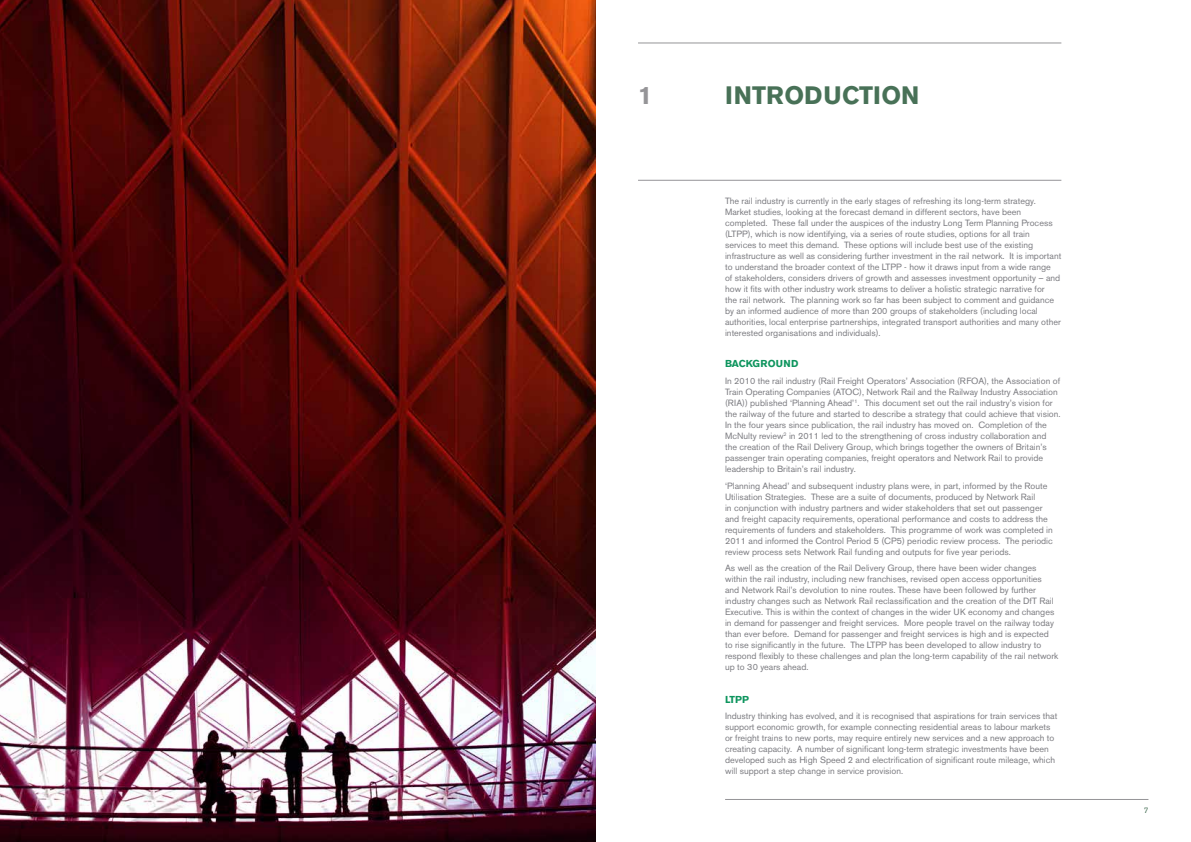
<style>
.page{position:relative;width:1191px;height:842px;background:#fff}
.page>*{position:absolute;margin:0;border:0;box-sizing:border-box;transform-origin:0 0}
.t1{font:700 25px "Akzidenz Grotesk BE";color:#487157}
.t2{font:700 25px "Akzidenz Grotesk BE";color:#959497}
.t3{font:700 10px "Akzidenz Grotesk BE";color:#0e955e}
.t4{font:9px/11px "Akzidenz Grotesk BE";color:#7c7c81}
.t5{font:8px "Akzidenz Grotesk BE";color:#487157}
</style>
<div class="page">
<hr style="left:725px;top:799px;width:423px;height:1px;background:#959497">
<img style="left:0;top:0;width:595px;height:842px">
<hr style="left:638px;top:43px;width:423px;height:1px;background:#959497">
<hr style="left:638px;top:180px;width:423px;height:1px;background:#959497">
<h1 class="t2" style="left:638px;top:81px;width:16px">1</h1>
<h1 class="t1" style="left:725px;top:81px;width:196px">INTRODUCTION</h1>
<p class="t4" style="left:725px;top:196px;width:338px">The rail industry is currently in the early stages of refreshing its long-term strategy.<br>Market studies, looking at the forecast demand in different sectors, have been completed. These fall under the auspices of the industry Long Term Planning Process (LTPP), which is now identifying, via a series of route studies, options for all train services to meet this demand. These options will include best use of the existing infrastructure as well as considering further investment in the rail network. It is important to understand the broader context of the LTPP - how it draws input from a wide range<br>of stakeholders, considers drivers of growth and assesses investment opportunity – and how it fits with other industry work streams to deliver a holistic strategic narrative for<br>the rail network. The planning work so far has been subject to comment and guidance by an informed audience of more than 200 groups of stakeholders (including local authorities, local enterprise partnerships, integrated transport authorities and many other interested organisations and individuals).</p>
<p class="t3" style="left:725px;top:358px;width:75px">BACKGROUND</p>
<p class="t4" style="left:725px;top:375px;width:337px">In 2010 the rail industry (Rail Freight Operators’ Association (RFOA), the Association of Train Operating Companies (ATOC), Network Rail and the Railway Industry Association (RIA)) published ‘Planning Ahead’<sup>1</sup>. This document set out the rail industry’s vision for the railway of the future and started to describe a strategy that could achieve that vision.<br>In the four years since publication, the rail industry has moved on. Completion of the McNulty review<sup>2</sup> in 2011 led to the strengthening of cross industry collaboration and the creation of the Rail Delivery Group, which brings together the owners of Britain’s passenger train operating companies, freight operators and Network Rail to provide leadership to Britain’s rail industry.</p>
<p class="t4" style="left:725px;top:480px;width:329px">‘Planning Ahead’ and subsequent industry plans were, in part, informed by the Route Utilisation Strategies. These are a suite of documents, produced by Network Rail<br>in conjunction with industry partners and wider stakeholders that set out passenger and freight capacity requirements, operational performance and costs to address the requirements of funders and stakeholders. This programme of work was completed in 2011 and informed the Control Period 5 (CP5) periodic review process. The periodic review process sets Network Rail funding and outputs for five year periods.</p>
<p class="t4" style="left:725px;top:563px;width:335px">As well as the creation of the Rail Delivery Group, there have been wider changes within the rail industry, including new franchises, revised open access opportunities<br>and Network Rail’s devolution to nine routes. These have been followed by further industry changes such as Network Rail reclassification and the creation of the DfT Rail Executive. This is within the context of changes in the wider UK economy and changes in demand for passenger and freight services. More people travel on the railway today than ever before. Demand for passenger and freight services is high and is expected to rise significantly in the future. The LTPP has been developed to allow industry to respond flexibly to these challenges and plan the long-term capability of the rail network up to 30 years ahead.</p>
<p class="t3" style="left:725px;top:693px;width:25px">LTPP</p>
<p class="t4" style="left:725px;top:711px;width:334px">Industry thinking has evolved, and it is recognised that aspirations for train services that support economic growth, for example connecting residential areas to labour markets or freight trains to new ports, may require entirely new services and a new approach to creating capacity. A number of significant long-term strategic investments have been developed such as High Speed 2 and electrification of significant route mileage, which will support a step change in service provision.</p>
<p class="t5" style="left:1143px;top:806px;width:6px">7</p>
</div>
